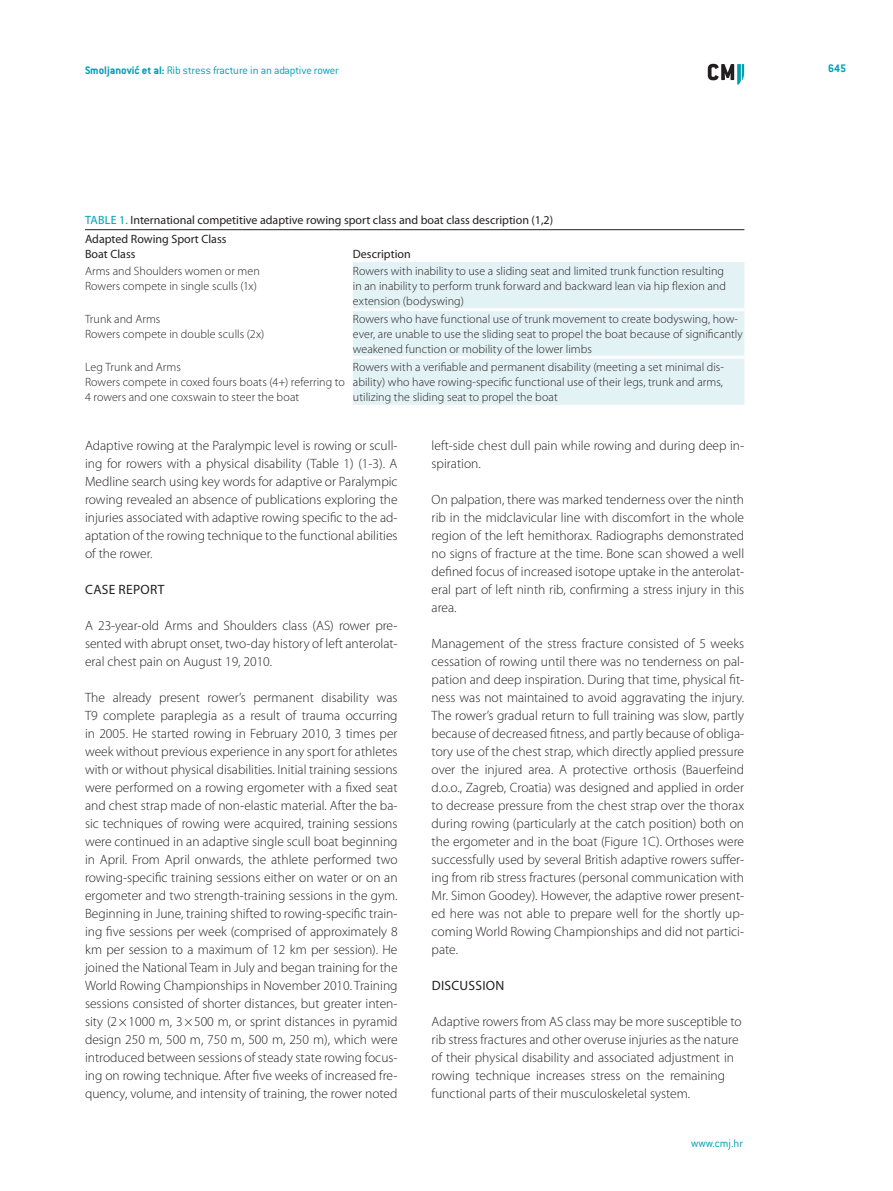
<style>
.page{position:relative;width:893px;height:1191px;background:#fff}
.page>*{position:absolute;margin:0;border:0;box-sizing:border-box;transform-origin:0 0}
.t1{font:300 13.5px/18px "Myriad Pro";color:#231f20;text-align:justify}
.t2{font:13.5px "Myriad Pro";letter-spacing:.02em;color:#231f20}
.t3{font:300 12px/15px "Myriad Pro";letter-spacing:.005em;color:#231f20}
.t4{font:12px/19.4px "Myriad Pro";color:#231f20}
.t5{font:300 12px "ITC Conduit LTCE";letter-spacing:-.01em;color:#009fb4}
.t6{font:700 12px "ITC Conduit LTCE";color:#009fb4}
.s1{font-weight:700}
.s2{color:#009fb4}
</style>
<div class="page">
<svg style="left:708px;top:64px;width:36px;height:21px"></svg>
<div style="left:353px;top:262px;width:391px;height:143px;background:#e2f2f5"></div>
<hr style="left:85px;top:229px;width:268px;height:1px;background:#231f20">
<hr style="left:353px;top:229px;width:391px;height:1px;background:#231f20">
<hr style="left:353px;top:308px;width:391px;height:3px;background:#fff">
<hr style="left:353px;top:356px;width:391px;height:3px;background:#fff">
<p class="t5" style="left:85px;top:63px;width:255px"><span class="s1">Smoljanović et al:</span> Rib stress fracture in an adaptive rower</p>
<p class="t6" style="left:828px;top:61px;width:19px">645</p>
<p class="t4" style="left:85px;top:210px;width:470px"><span class="s2">Table 1.</span> International competitive adaptive rowing sport class and boat class description (1,2)<br>Adapted Rowing Sport Class</p>
<p class="t4" style="left:85px;top:244px;width:52px">Boat Class</p>
<p class="t4" style="left:353px;top:244px;width:59px">Description</p>
<p class="t3" style="left:85px;top:264px;width:176px">Arms and Shoulders women or men<br>Rowers compete in single sculls (1x)</p>
<p class="t3" style="left:353px;top:264px;width:375px">Rowers with inability to use a sliding seat and limited trunk function resulting in an inability to perform trunk forward and backward lean via hip flexion and extension (bodyswing)</p>
<p class="t3" style="left:85px;top:311px;width:181px">Trunk and Arms<br>Rowers compete in double sculls (2x)</p>
<p class="t3" style="left:353px;top:311px;width:391px">Rowers who have functional use of trunk movement to create bodyswing, how&shy;ever, are unable to use the sliding seat to propel the boat because of significantly weakened function or mobility of the lower limbs</p>
<p class="t3" style="left:85px;top:359px;width:261px">Leg Trunk and Arms<br>Rowers compete in coxed fours boats (4+) referring to<br>4 rowers and one coxswain to steer the boat</p>
<p class="t3" style="left:353px;top:359px;width:373px;text-align:justify">Rowers with a verifiable and permanent disability (meeting a set minimal dis&shy;ability) who have rowing-specific functional use of their legs, trunk and arms, utilizing the sliding seat to propel the boat</p>
<p class="t1" style="left:85px;top:436px;width:314px">Adaptive rowing at the Paralympic level is rowing or scull&shy;ing for rowers with a physical disability (Table 1) (1-3). A Medline search using key words for adaptive or Paralympic rowing revealed an absence of publications exploring the injuries associated with adaptive rowing specific to the ad&shy;aptation of the rowing technique to the functional abilities of the rower.</p>
<p class="t2" style="left:85px;top:581px;width:73px">Case report</p>
<p class="t1" style="left:85px;top:616px;width:314px">A 23-year-old Arms and Shoulders class (AS) rower pre&shy;sented with abrupt onset, two-day history of left anterolat&shy;eral chest pain on August 19, 2010.</p>
<p class="t1" style="left:85px;top:688px;width:314px">The already present rower’s permanent disability was T9 complete paraplegia as a result of trauma occurring in 2005. He started rowing in February 2010, 3 times per week without previous experience in any sport for athletes with or without physical disabilities. Initial training sessions were performed on a rowing ergometer with a fixed seat and chest strap made of non-elastic material. After the ba&shy;sic techniques of rowing were acquired, training sessions were continued in an adaptive single scull boat beginning in April. From April onwards, the athlete performed two rowing-specific training sessions either on water or on an ergometer and two strength-training sessions in the gym.<br>Beginning in June, training shifted to rowing-specific train&shy;ing five sessions per week (comprised of approximately 8 km per session to a maximum of 12 km per session). He joined the National Team in July and began training for the World Rowing Championships in November 2010. Training sessions consisted of shorter distances, but greater inten&shy;sity (2×1000 m, 3×500 m, or sprint distances in pyramid design 250 m, 500 m, 750 m, 500 m, 250 m), which were introduced between sessions of steady state rowing focus&shy;ing on rowing technique. After five weeks of increased fre&shy;quency, volume, and intensity of training, the rower noted</p>
<p class="t1" style="left:432px;top:436px;width:314px">left-side chest dull pain while rowing and during deep in&shy;spiration.</p>
<p class="t1" style="left:432px;top:490px;width:314px">On palpation, there was marked tenderness over the ninth rib in the midclavicular line with discomfort in the whole region of the left hemithorax. Radiographs demonstrated no signs of fracture at the time. Bone scan showed a well defined focus of increased isotope uptake in the anterolat&shy;eral part of left ninth rib, confirming a stress injury in this area.</p>
<p class="t1" style="left:432px;top:634px;width:314px">Management of the stress fracture consisted of 5 weeks cessation of rowing until there was no tenderness on pal&shy;pation and deep inspiration. During that time, physical fit&shy;ness was not maintained to avoid aggravating the injury.<br>The rower’s gradual return to full training was slow, partly because of decreased fitness, and partly because of obliga&shy;tory use of the chest strap, which directly applied pressure over the injured area. A protective orthosis (Bauerfeind d.o.o., Zagreb, Croatia) was designed and applied in order to decrease pressure from the chest strap over the thorax during rowing (particularly at the catch position) both on the ergometer and in the boat (Figure 1C). Orthoses were successfully used by several British adaptive rowers suffer&shy;ing from rib stress fractures (personal communication with Mr. Simon Goodey). However, the adaptive rower present&shy;ed here was not able to prepare well for the shortly up&shy;coming World Rowing Championships and did not partici&shy;pate.</p>
<p class="t2" style="left:432px;top:977px;width:74px">Discussion</p>
<p class="t1" style="left:432px;top:1012px;width:312px;text-align:left">Adaptive rowers from AS class may be more susceptible to rib stress fractures and other overuse injuries as the nature of their physical disability and associated adjustment in rowing technique increases stress on the remaining functional parts of their musculoskeletal system.</p>
<p class="t5" style="left:691px;top:1136px;width:54px">www.cmj.hr</p>
</div>
